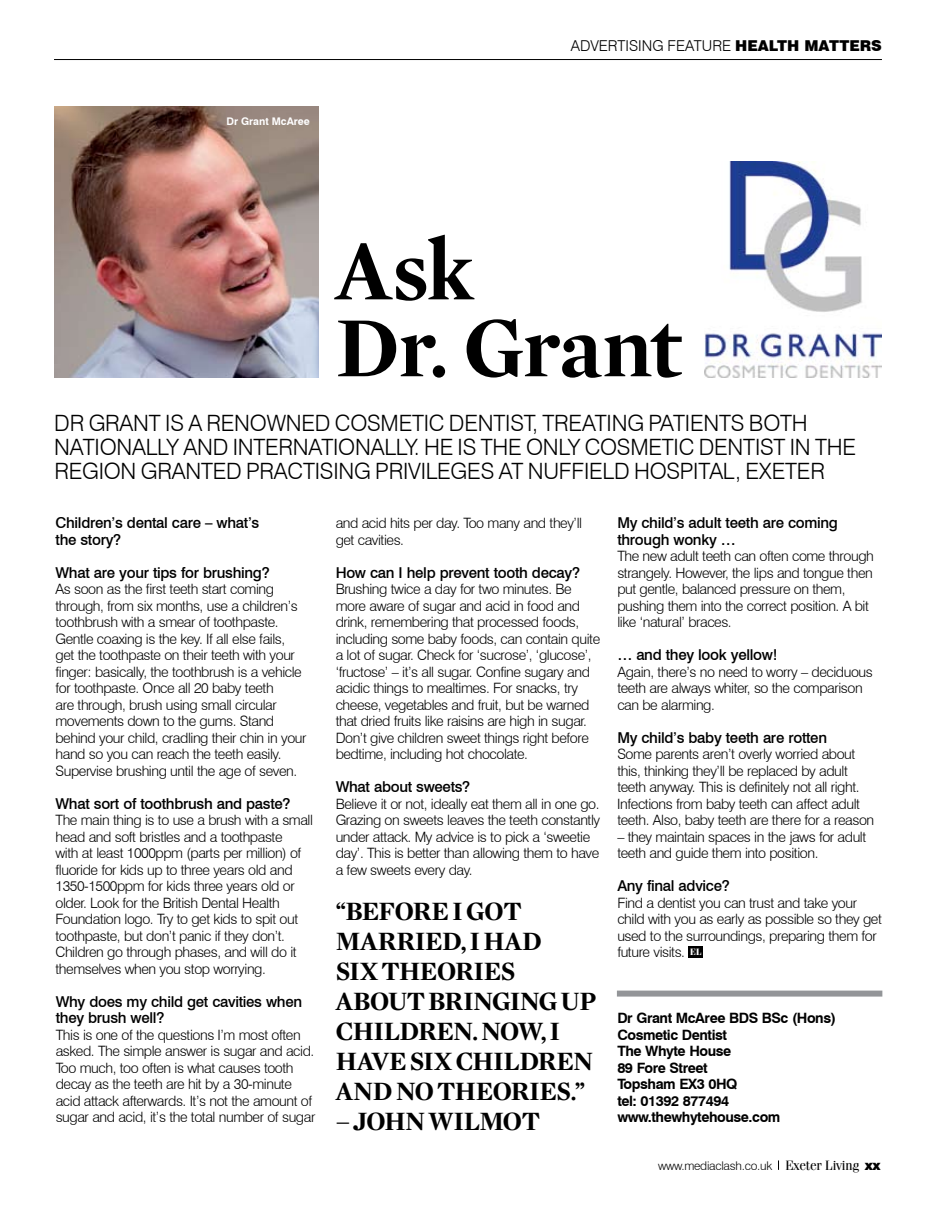
<style>
.page{position:relative;width:936px;height:1212px;background:#fff}
.page>*{position:absolute;margin:0;border:0;box-sizing:border-box;transform-origin:0 0}
.t1{font:700 87.3px/76.9px "Mercury Display";color:#000}
.t2{font:700 27px/30px "Mercury Display";letter-spacing:-.025em;color:#000}
.t3{font:300 22.5px "Swiss 721 BT";letter-spacing:-.01em;color:#000}
.t4{font:500 15px/16.5px "Swiss 721 BT";letter-spacing:-.02em;color:#000}
.t5{font:300 15px "Swiss 721 BT";color:#000}
.t6{font:300 14.25px/16.5px "Swiss 721 BT";letter-spacing:-.03em;color:#000}
.t7{font:700 14.25px/16.5px "Swiss 721 BT";letter-spacing:-.03em;color:#000}
.t8{font:300 12px "Swiss 721 BT";letter-spacing:-.02em;color:#000}
.t9{font:700 10.5px "Swiss 721 BT";color:#fff}
.s1{font-weight:900}
.s2{font-family:"Fenice";font-weight:400;font-size:13.5px}
.s3{font-weight:900;font-size:13.5px}
</style>
<div class="page">
<img style="left:54px;top:106px;width:264px;height:271px">
<div style="left:688px;top:946px;width:15px;height:11px;background:#000"></div>
<div style="left:617px;top:990px;width:265px;height:6px;background:#939598"></div>
<hr style="left:54px;top:59px;width:827px;height:1px;background:#000">
<img style="left:704px;top:162px;width:177px;height:215px">
<p class="t9" style="left:226px;top:115px;width:85px">Dr Grant McAree</p>
<p class="t5" style="left:570px;top:37px;width:313px">Advertising feature <span class="s1">HEALTH MATTERS</span></p>
<h1 class="t1" style="left:335px;top:233px;width:348px">ASK<br>DR. GRANT</h1>
<h3 class="t3" style="left:54px;top:409px;width:167px">DR GRANTIS A REN</h3>
<h3 class="t3" style="left:250px;top:409px;width:51px">OWNED</h3>
<h3 class="t3" style="left:335px;top:409px;width:128px">COSMETIC DENTIST</h3>
<h3 class="t3" style="left:532px;top:409px;width:76px">, TRE ATING</h3>
<h3 class="t3" style="left:648px;top:409px;width:38px">PATIENTS</h3>
<h3 class="t3" style="left:748px;top:409px;width:60px">BOTH</h3>
<h3 class="t3" style="left:54px;top:433px;width:192px">NATI ONALLY AND INTERN</h3>
<h3 class="t3" style="left:308px;top:433px;width:404px">ATIONALLY. HE IS THE ON LY COSMETIC DENTIST</h3>
<h3 class="t3" style="left:789px;top:433px;width:65px">IN THE</h3>
<h3 class="t3" style="left:54px;top:457px;width:13px">REGI</h3>
<h3 class="t3" style="left:104px;top:457px;width:96px">ON GRANTED</h3>
<h3 class="t3" style="left:246px;top:457px;width:69px">PRACTISING</h3>
<h3 class="t3" style="left:375px;top:457px;width:23px">PRIVI</h3>
<h3 class="t3" style="left:426px;top:457px;width:27px">LEGES</h3>
<h3 class="t3" style="left:498px;top:457px;width:43px">AT NUFFIE</h3>
<h3 class="t3" style="left:602px;top:457px;width:183px">LD HOSPITAL, EXETER</h3>
<p class="t4" style="left:56px;top:515px;width:205px">Children’s dental care – what’s the story?</p>
<p class="t4" style="left:56px;top:564px;width:216px">What are your tips for brushing?</p>
<p class="t6" style="left:56px;top:581px;width:252px">As soon as the first teeth start coming through, from six months, use a children’s toothbrush with a smear of toothpaste.<br>Gentle coaxing is the key. If all else fails, get the toothpaste on their teeth with your finger: basically, the toothbrush is a vehicle for toothpaste. Once all 20 baby teeth<br>are through, brush using small circular movements down to the gums. Stand behind your child, cradling their chin in your hand so you can reach the teeth easily.<br>Supervise brushing until the age of seven.</p>
<p class="t4" style="left:56px;top:795px;width:237px">What sort of toothbrush and paste?</p>
<p class="t6" style="left:56px;top:812px;width:259px">The main thing is to use a brush with a small head and soft bristles and a toothpaste<br>with at least 1000ppm (parts per million) of fluoride for kids up to three years old and 1350-1500ppm for kids three years old or older. Look for the British Dental Health Foundation logo. Try to get kids to spit out toothpaste, but don’t panic if they don’t.<br>Children go through phases, and will do it themselves when you stop worrying.</p>
<p class="t4" style="left:56px;top:993px;width:248px">Why does my child get cavities when they brush well?</p>
<p class="t6" style="left:56px;top:1026px;width:261px">This is one of the questions I ’m most often asked. The simple answer is sugar and acid.<br>Too much, too often is what causes tooth decay as the teeth are hit by a 30-minute acid attack afterwards. It’s not the amount of sugar and acid, it’s the total number of sugar</p>
<p class="t4" style="left:617px;top:515px;width:222px">My child’s adult teeth are coming through wonky …</p>
<p class="t6" style="left:617px;top:548px;width:258px">The new adult teeth can often come through strangely. However, the lips and tongue then put gentle, balanced pressure on them, pushing them into the correct position. A bit like ‘natural’ braces.</p>
<p class="t4" style="left:617px;top:647px;width:162px">… and they look yellow!</p>
<p class="t6" style="left:617px;top:663px;width:257px">Again, there’s no need to worry – deciduous teeth are always whiter, so the comparison can be alarming.</p>
<p class="t4" style="left:617px;top:729px;width:211px">My child’s baby teeth are rotten</p>
<p class="t6" style="left:617px;top:746px;width:258px">Some parents aren’t overly worried about this, thinking they’ll be replaced by adult teeth anyway. This is definitely not all right.<br>I nfections from baby teeth can affect adult teeth. Also, baby teeth are there for a reason</p>
<p class="t6" style="left:617px;top:828px;width:250px">– they maintain spaces in the jaws for adult teeth and guide them into position.</p>
<p class="t4" style="left:617px;top:878px;width:114px">Any final advice?</p>
<p class="t6" style="left:617px;top:894px;width:266px">Find a dentist you can trust and take your child with you as early as possible so they get used to the surroundings, preparing them for future visits. <sup>EL</sup></p>
<p class="t6" style="left:335px;top:515px;width:248px">and acid hits per day. Too many and they’ll get cavities.</p>
<p class="t4" style="left:335px;top:564px;width:246px">How can I help prevent tooth decay?</p>
<p class="t6" style="left:335px;top:581px;width:266px">Brushing twice a day for two minutes. Be more aware of sugar and acid in food and drink, remembering that processed foods, including some baby foods, can contain quite a lot of sugar. Check for ‘sucrose’, ‘glucose’, ‘fructose’ – it’s all sugar. Confine sugary and acidic things to mealtimes. For snacks, try cheese, vegetables and fruit, but be warned that dried fruits like raisins are high in sugar.<br>Don’t give children sweet things right before bedtime, including hot chocolate.</p>
<p class="t4" style="left:335px;top:779px;width:136px">What about sweets?</p>
<p class="t6" style="left:335px;top:795px;width:266px">Believe it or not, ideally eat them all in one go.<br>Grazing on sweets leaves the teeth constantly under attack. My advice is to pick a ‘sweetie day’. This is better than allowing them to have a few sweets every day.</p>
<h2 class="t2" style="left:335px;top:896px;width:262px">“BEFORE I GOT<br>MARRIED, I HAD<br>SIX THEORIES<br>ABOUT BRINGING UP<br>CHILDREN. NOW, I<br>HAVE SIX CHILDREN<br>AND NO THEORIES.”</h2>
<h2 class="t2" style="left:336px;top:1106px;width:206px">– JOHN WILMOT</h2>
<p class="t7" style="left:617px;top:1010px;width:220px">Dr Grant McAree BDS BSc (Hons)<br>Cosmetic Dentist<br>The Whyte House<br>89 Fore Street<br>Topsham EX3 0HQ<br>tel: 01392 877494 www.thewhytehouse.com</p>
<p class="t8" style="left:658px;top:1158px;width:224px">www.mediaclash.co.uk <span class="s2">Exeter Living</span> <span class="s3">XX</span></p>
</div>
